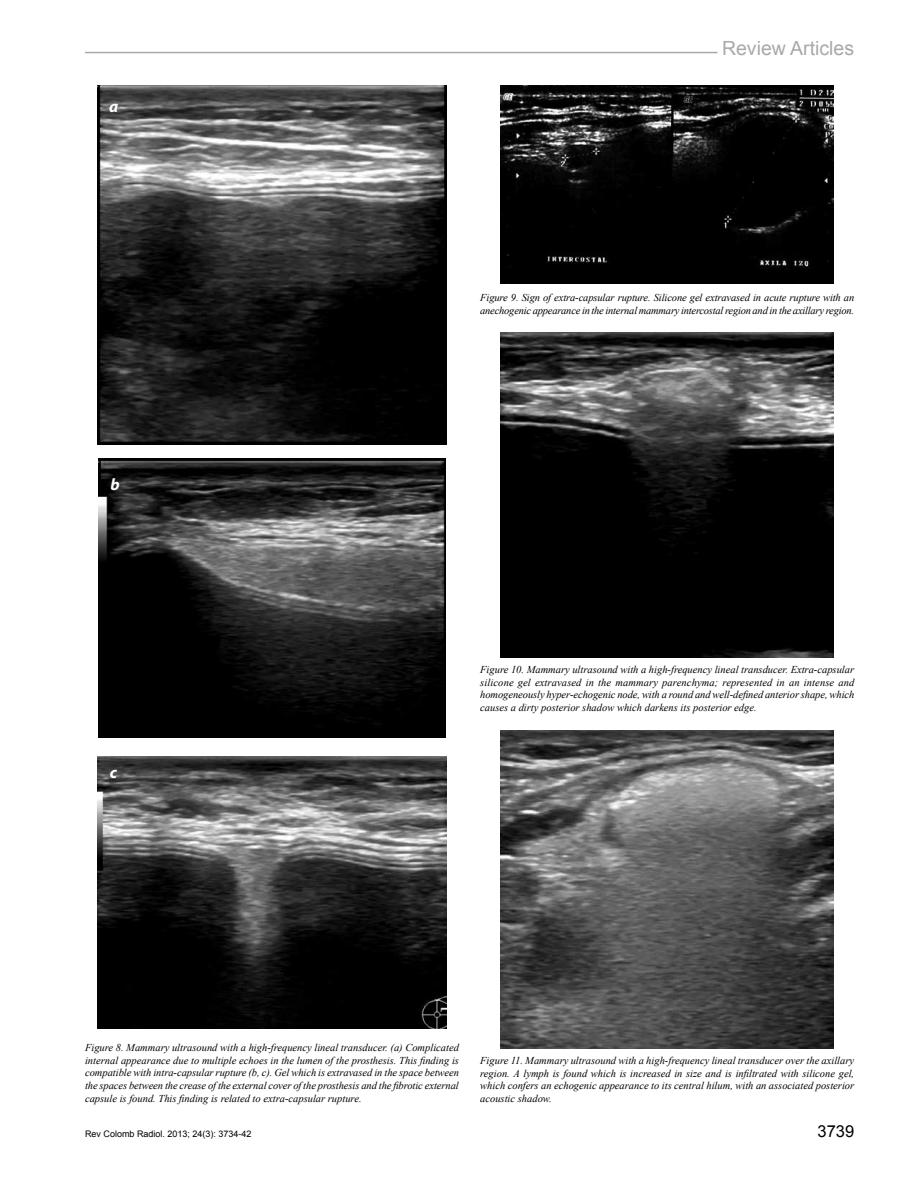
<style>
.page{position:relative;width:918px;height:1188px;background:#fff}
.page>*{position:absolute;margin:0;border:0;box-sizing:border-box;transform-origin:0 0}
.t1{font:19.5px "Arial";color:#a7a9ac}
.t2{font:16.5px "Arial";color:#000}
.t3{font:italic 700 16.5px "Myriad Pro";color:#fff}
.t4{font:italic 10.5px/12.6px "Times New Roman";letter-spacing:-.01em;color:#000;text-align:justify}
.t5{font:9px "Arial";color:#000}
</style>
<div class="page">
<hr style="left:85px;top:52px;width:633px;height:1px;background:#a7a9ac">
<img style="left:97px;top:756px;width:350px;height:273px">
<img style="left:98px;top:85px;width:348px;height:360px">
<img style="left:99px;top:459px;width:346px;height:279px">
<img style="left:501px;top:86px;width:333px;height:198px">
<img style="left:501px;top:333px;width:333px;height:325px">
<img style="left:501px;top:731px;width:333px;height:317px">
<h2 class="t3" style="left:109px;top:95px;width:11px">a</h2>
<h2 class="t3" style="left:111px;top:473px;width:11px">b</h2>
<h2 class="t3" style="left:110px;top:761px;width:9px">c</h2>
<h1 class="t1" style="left:722px;top:36px;width:134px">Review Articles</h1>
<p class="t4" style="left:480px;top:291px;width:376px">Figure 9. Sign of extra-capsular rupture. Silicone gel extravased in acute rupture with an anechogenic appearance in the internal mammary intercostal region and in the axillary region.</p>
<p class="t4" style="left:480px;top:663px;width:376px">Figure 10. Mammary ultrasound with a high-frequency lineal transducer. Extra-capsular silicone gel extravased in the mammary parenchyma; represented in an intense and homogeneously hyper-echogenic node, with a round and well-defined anterior shape, which causes a dirty posterior shadow which darkens its posterior edge.</p>
<p class="t4" style="left:85px;top:1041px;width:376px">Figure 8. Mammary ultrasound with a high-frequency lineal transducer. (a) Complicated internal appearance due to multiple echoes in the lumen of the prosthesis. This finding is compatible with intra-capsular rupture (b, c). Gel which is extravased in the space between the spaces between the crease of the external cover of the prosthesis and the fibrotic external capsule is found. This finding is related to extra-capsular rupture.</p>
<p class="t4" style="left:480px;top:1054px;width:376px">Figure 11. Mammary ultrasound with a high-frequency lineal transducer over the axillary region. A lymph is found which is increased in size and is infiltrated with silicone gel, which confers an echogenic appearance to its central hilum, with an associated posterior acoustic shadow.</p>
<p class="t5" style="left:85px;top:1128px;width:168px">Rev Colomb Radiol. 2013; 24(3): 3734-42</p>
<h2 class="t2" style="left:818px;top:1120px;width:38px">3739</h2>
</div>
